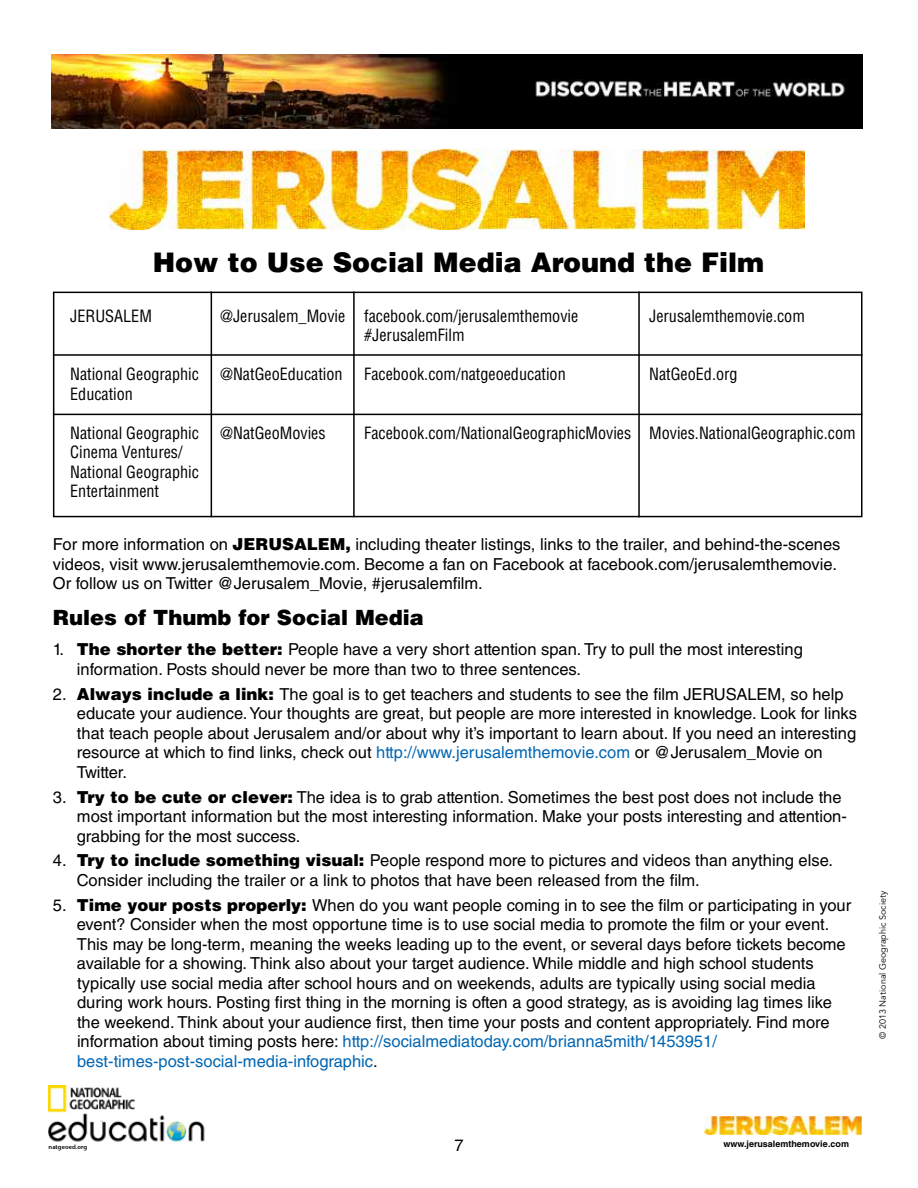
<style>
.page{position:relative;width:918px;height:1188px;background:#fff}
.page>*{position:absolute;margin:0;border:0;box-sizing:border-box;transform-origin:0 0}
.t1{font:900 27px "Helvetica LT Std";color:#000}
.t2{font:900 21px "Helvetica LT Std";color:#000}
.t3{font:16.5px/19.5px "Helvetica LT Std";color:#000}
.t4{font:condensed 16.5px/19.5px "Helvetica LT Std";color:#000}
.t5{font:9px "Avenir LT";color:#000}
.t6{font:700 9px "Helvetica LT Std";color:#000}
.t7{font:600 6px "Stone Sans ITC Std";color:#000}
.s1{font-weight:900}
.s2{color:#0066b3}
</style>
<div class="page">
<img style="left:49px;top:1085px;width:156px;height:57px">
<img style="left:704px;top:1117px;width:158px;height:18px">
<img style="left:52px;top:54px;width:810px;height:74px">
<img style="left:110px;top:149px;width:694px;height:80px">
<div style="left:53px;top:292px;width:809px;height:225px;border:2px solid #000"></div>
<hr style="left:211px;top:292px;width:1px;height:225px;background:#000">
<hr style="left:353px;top:292px;width:2px;height:225px;background:#000">
<hr style="left:638px;top:292px;width:2px;height:225px;background:#000">
<hr style="left:53px;top:354px;width:809px;height:2px;background:#000">
<hr style="left:53px;top:414px;width:809px;height:1px;background:#000">
<h1 class="t1" style="left:153px;top:245px;width:613px">How to Use Social Media Around the Film</h1>
<p class="t4" style="left:70px;top:306px;width:83px">JERUSALEM</p>
<p class="t4" style="left:220px;top:306px;width:360px">@Jerusalem_Movie facebook.com/jerusalemthemovie</p>
<p class="t4" style="left:649px;top:306px;width:157px">Jerusalemthemovie.com</p>
<p class="t4" style="left:364px;top:325px;width:102px">#JerusalemFilm</p>
<p class="t4" style="left:70px;top:364px;width:130px">National Geographic</p>
<p class="t4" style="left:220px;top:364px;width:124px">@NatGeoEducation</p>
<p class="t4" style="left:364px;top:364px;width:203px">Facebook.com/natgeoeducation</p>
<p class="t4" style="left:649px;top:364px;width:90px">NatGeoEd.org</p>
<p class="t4" style="left:70px;top:384px;width:64px">Education</p>
<p class="t4" style="left:70px;top:423px;width:130px">National Geographic</p>
<p class="t4" style="left:220px;top:423px;width:107px">@NatGeoMovies</p>
<p class="t4" style="left:364px;top:423px;width:493px">Facebook.com/NationalGeographicMovies Movies.NationalGeographic.com</p>
<p class="t4" style="left:70px;top:442px;width:130px">Cinema Ventures/<br>National Geographic<br>Entertainment</p>
<p class="t3" style="left:53px;top:535px;width:789px">For more information on <span class="s1">JERUSALEM,</span> including theater listings, links to the trailer, and behind-the-scenes videos, visit www.jerusalemthemovie.com. Become a fan on Facebook at facebook.com/jerusalemthemovie.<br>Or follow us on Twitter @Jerusalem_Movie, #jerusalemfilm.</p>
<p class="t2" style="left:53px;top:604px;width:373px">Rules of Thumb for Social Media</p>
<p class="t3" style="left:77px;top:640px;width:727px;text-indent:-24px">1. <span class="s1">The shorter the better:</span> People have a very short attention span. Try to pull the most interesting information. Posts should never be more than two to three sentences.</p>
<p class="t3" style="left:77px;top:684px;width:782px;text-indent:-24px">2. <span class="s1">Always include a link:</span> The goal is to get teachers and students to see the film JERUSALEM, so help educate your audience.Your thoughts are great, but people are more interested in knowledge. Look for links that teach people about Jerusalem and/or about why it’s important to learn about. If you need an interesting resource at which to find links, check out <span class="s2">http://www.jerusalemthemovie.com</span> or @Jerusalem_Movie on Twitter.</p>
<p class="t3" style="left:77px;top:787px;width:772px;text-indent:-24px">3. <span class="s1">Try to be cute or clever:</span> The idea is to grab attention. Sometimes the best post does not include the most important information but the most interesting information. Make your posts interesting and attention&shy;grabbing for the most success.</p>
<p class="t3" style="left:77px;top:851px;width:758px;text-indent:-24px">4. <span class="s1">Try to include something visual:</span> People respond more to pictures and videos than anything else.<br>Consider including the trailer or a link to photos that have been released from the film.</p>
<p class="t3" style="left:77px;top:895px;width:776px;text-indent:-24px">5. <span class="s1">Time your posts properly:</span> When do you want people coming in to see the film or participating in your event? Consider when the most opportune time is to use social media to promote the film or your event.<br>This may be long-term, meaning the weeks leading up to the event, or several days before tickets become available for a showing. Think also about your target audience. While middle and high school students typically use social media after school hours and on weekends, adults are typically using social media during work hours. Posting first thing in the morning is often a good strategy, as is avoiding lag times like the weekend. Think about your audience first, then time your posts and content appropriately. Find more information about timing posts here: <span class="s2">http://socialmediatoday.com/brianna5mith/1453951/ best-times-post-social-media-infographic</span>.</p>
<p class="t5" style="left:878px;top:1039px;width:149px;rotate:-90deg">© 2013 National Geographic Society</p>
<p class="t3" style="left:454px;top:1136px;width:11px">7</p>
<p class="t7" style="left:49px;top:1143px;width:40px">natgeoed.org</p>
<p class="t6" style="left:723px;top:1138px;width:127px">www.jerusalemthemovie.com</p>
</div>
